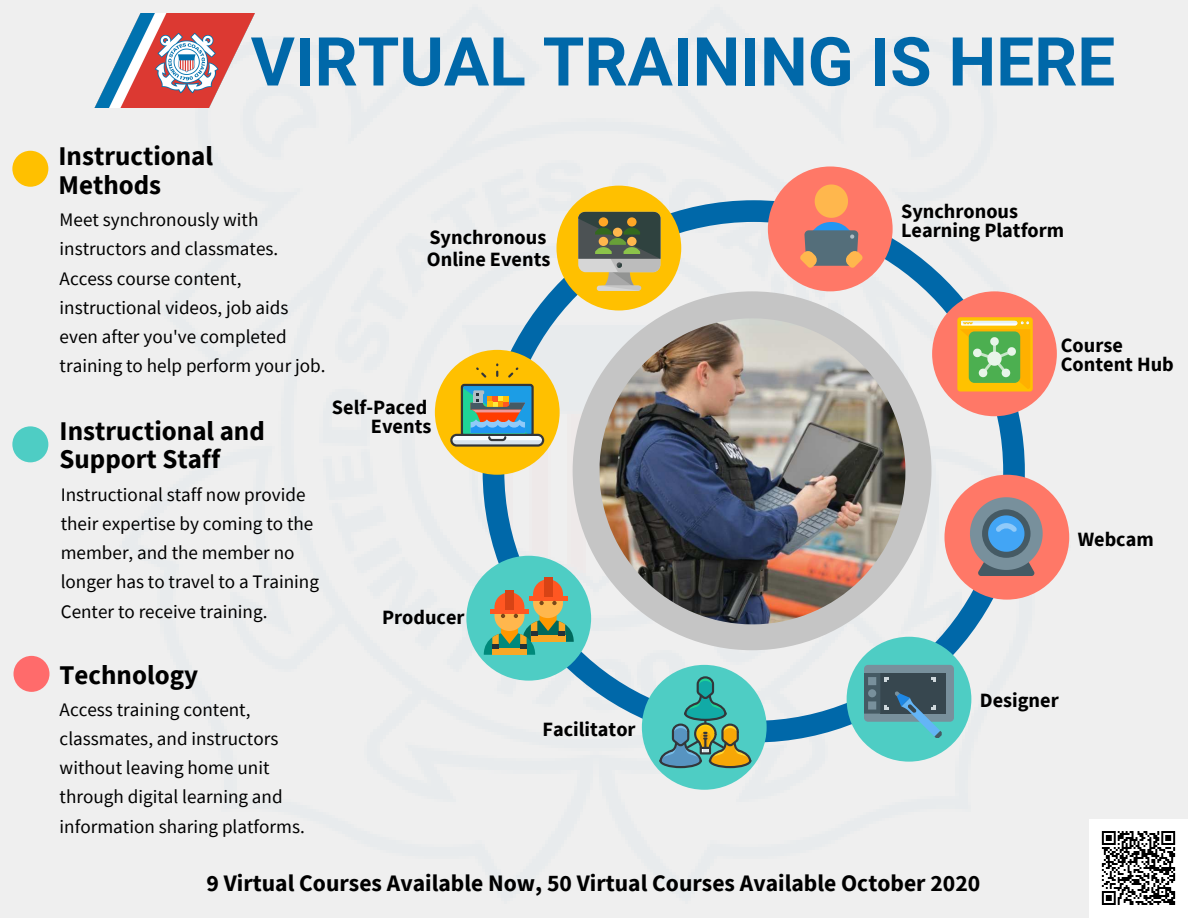
<style>
.page{position:relative;width:1188px;height:918px;background:#efefef}
.page>*{position:absolute;margin:0;border:0;box-sizing:border-box;transform-origin:0 0}
.t1{font:700 67.5px "Roboto";color:#0068a9}
.t2{font:700 27px/28.2px "Source Sans Pro";color:#000}
.t3{font:700 23.7px "Source Sans Pro";color:#000}
.t4{font:700 20.25px/19.2px "Source Sans Pro";color:#000}
.t5{font:19.2px/29.2px "Source Sans Pro";color:#000}
</style>
<div class="page">
<svg style="left:483px;top:200px;width:542px;height:542px"></svg>
<div style="left:573px;top:291px;width:359px;height:359px;background:#c5c5c5;border-radius:50%"></div>
<div style="left:466px;top:556px;width:125px;height:125px;background:#4ecdc4;border-radius:50%"></div>
<div style="left:435px;top:350px;width:125px;height:125px;background:#ffc000;border-radius:50%"></div>
<div style="left:556px;top:186px;width:125px;height:124px;background:#ffc000;border-radius:50%"></div>
<div style="left:642px;top:665px;width:125px;height:125px;background:#4ecdc4;border-radius:50%"></div>
<div style="left:847px;top:637px;width:124px;height:125px;background:#4ecdc4;border-radius:50%"></div>
<div style="left:768px;top:166px;width:125px;height:125px;background:#ff7867;border-radius:50%"></div>
<div style="left:944px;top:475px;width:125px;height:125px;background:#ff7867;border-radius:50%"></div>
<div style="left:932px;top:291px;width:125px;height:125px;background:#ff7867;border-radius:50%"></div>
<svg style="left:659px;top:676px;width:93px;height:92px"></svg>
<svg style="left:800px;top:184px;width:63px;height:84px"></svg>
<div style="left:957px;top:317px;width:76px;height:74px;background:#ffc200;border-radius:3px"></div>
<svg style="left:960px;top:321px;width:70px;height:68px"></svg>
<svg style="left:970px;top:497px;width:73px;height:79px"></svg>
<svg style="left:578px;top:212px;width:82px;height:79px;background:#888458"></svg>
<div style="left:450px;top:434px;width:94px;height:13px;border:2px solid #33363a;border-radius:5px"></div>
<svg style="left:451px;top:364px;width:92px;height:82px"></svg>
<div style="left:864px;top:665px;width:90px;height:57px;background:#78909c;border-radius:4px"></div>
<div style="left:880px;top:673px;width:66px;height:41px;background:#37474f"></div>
<svg style="left:864px;top:673px;width:25px;height:41px"></svg>
<svg style="left:932px;top:677px;width:4px;height:4px"></svg>
<svg style="left:895px;top:691px;width:47px;height:47px"></svg>
<div style="left:14px;top:656px;width:36px;height:36px;background:#ff6b6b;border-radius:50%"></div>
<div style="left:12px;top:426px;width:36px;height:36px;background:#4ecdc4;border-radius:50%"></div>
<div style="left:12px;top:151px;width:36px;height:36px;background:#ffc000;border-radius:50%"></div>
<img style="left:94px;top:14px;width:160px;height:94px">
<img style="left:600px;top:318px;width:305px;height:306px">
<svg style="left:484px;top:579px;width:90px;height:76px"></svg>
<div style="left:544px;top:577px;width:8px;height:20px;background:#d84315"></div>
<div style="left:505px;top:590px;width:9px;height:19px;background:#d84315"></div>
<img style="left:1089px;top:819px;width:99px;height:99px">
<h2 class="t2" style="left:58px;top:142px;width:156px">Instructional<br>Methods</h2>
<h1 class="t1" style="left:251px;top:14px;width:866px">VIRTUAL TRAINING IS HERE</h1>
<p class="t5" style="left:60px;top:205px;width:267px">Meet synchronously with instructors and classmates.<br>Access course content, instructional videos, job aids even after you've completed training to help perform your job.</p>
<p class="t4" style="left:427px;top:226px;width:125px;line-height:21.3px">Synchronous<br>Online Events</p>
<h2 class="t2" style="left:60px;top:416px;width:207px">Instructional and<br>Support Staff</h2>
<p class="t5" style="left:61px;top:480px;width:260px">Instructional staff now provide their expertise by coming to the member, and the member no longer has to travel to a Training<br>Center to receive training.</p>
<p class="t4" style="left:332px;top:397px;width:101px;text-align:right">Self-Paced<br>Events</p>
<p class="t4" style="left:382px;top:608px;width:84px">Producer</p>
<p class="t4" style="left:901px;top:202px;width:165px">Synchronous<br>Learning Platform</p>
<p class="t4" style="left:1061px;top:336px;width:114px">Course<br>Content Hub</p>
<p class="t4" style="left:1078px;top:529px;width:78px">Webcam</p>
<h2 class="t2" style="left:60px;top:661px;width:140px">Technology</h2>
<p class="t5" style="left:60px;top:694px;width:247px">Access training content, classmates, and instructors without leaving home unit through digital learning and information sharing platforms.</p>
<p class="t3" style="left:207px;top:867px;width:775px">9 Virtual Courses Available Now, 50 Virtual Courses Available October 2020</p>
<p class="t4" style="left:980px;top:690px;width:80px">Designer</p>
<p class="t4" style="left:542px;top:719px;width:95px">Facilitator</p>
</div>
